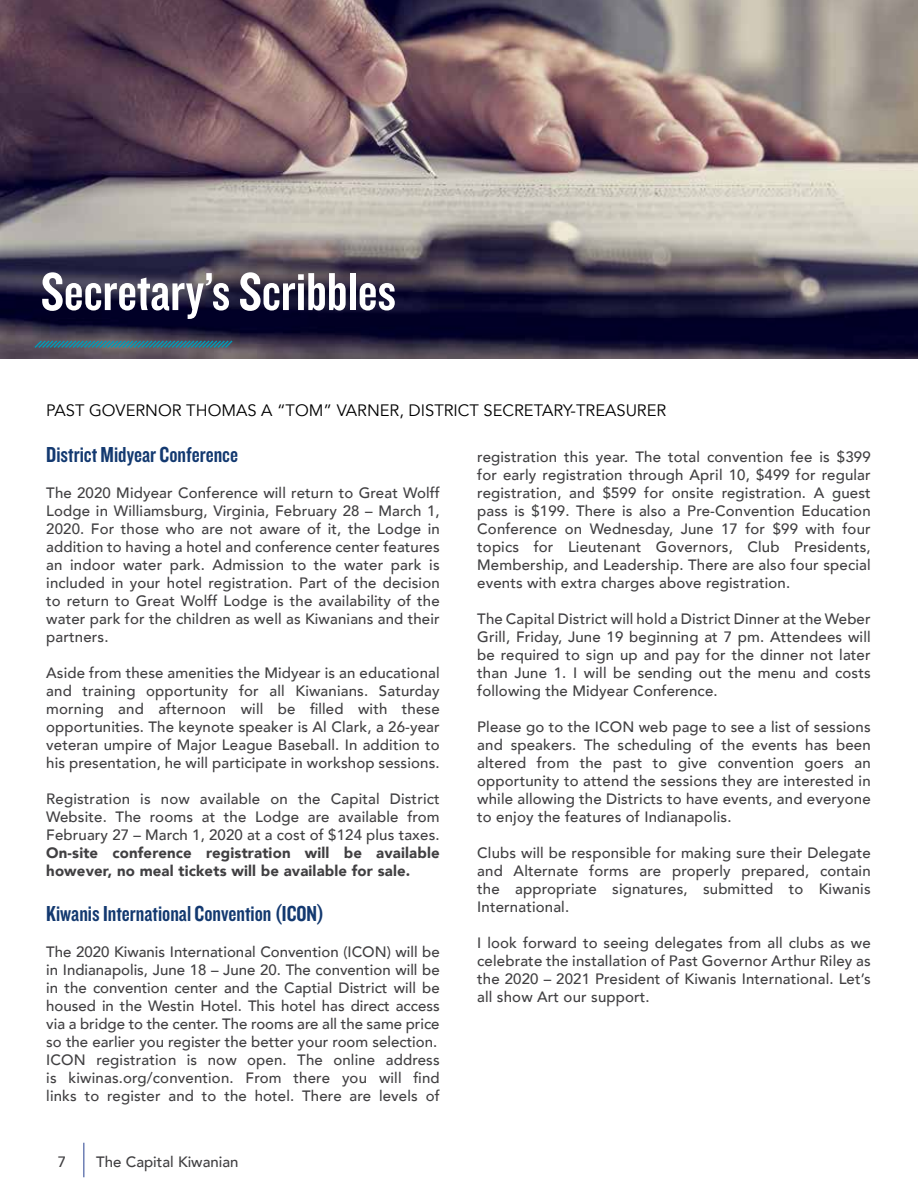
<style>
.page{position:relative;width:918px;height:1188px;background:#fff}
.page>*{position:absolute;margin:0;border:0;box-sizing:border-box;transform-origin:0 0}
.t1{font:55.5px "Knockout HTF49 Liteweight";color:#fff}
.t2{font:22.5px "Knockout HTF49 Liteweight";color:#133970}
.t3{font:16.5px "Avenir";color:#000}
.t4{font:500 15px/18px "Avenir";letter-spacing:.01em;color:#414042;text-align:justify}
.t5{font:900 15px/18px "Avenir";letter-spacing:.01em;color:#414042}
</style>
<div class="page">
<hr style="left:84px;top:1143px;width:1px;height:34px;background:#25408f">
<img style="left:0;top:0;width:918px;height:359px">
<svg style="left:33px;top:339px;width:201px;height:10px"></svg>
<h1 class="t1" style="left:41px;top:263px;width:357px">Secretary’s Scribbles</h1>
<p class="t3" style="left:46px;top:400px;width:622px">PAST GOVERNOR THOMAS A “TOM” VARNER, DISTRICT SECRETARY-TREASURER</p>
<h2 class="t2" style="left:46px;top:443px;width:193px">District Midyear Conference</h2>
<p class="t4" style="left:46px;top:483px;width:395px">The 2020 Midyear Conference will return to Great Wolff Lodge in Williamsburg, Virginia, February 28 – March 1, 2020. For those who are not aware of it, the Lodge in addition to having a hotel and conference center features an indoor water park. Admission to the water park is included in your hotel registration. Part of the decision to return to Great Wolff Lodge is the availability of the water park for the children as well as Kiwanians and their partners.</p>
<p class="t4" style="left:46px;top:663px;width:395px">Aside from these amenities the Midyear is an educational and training opportunity for all Kiwanians. Saturday morning and afternoon will be filled with these opportunities. The keynote speaker is Al Clark, a 26-year veteran umpire of Major League Baseball. In addition to his presentation, he will participate in workshop sessions.</p>
<p class="t4" style="left:46px;top:789px;width:395px">Registration is now available on the Capital District Website. The rooms at the Lodge are available from February 27 – March 1, 2020 at a cost of $124 plus taxes.</p>
<p class="t5" style="left:46px;top:843px;width:395px">On-site conference registration will be available however, no meal tickets will be available for sale.</p>
<h2 class="t2" style="left:46px;top:902px;width:280px">Kiwanis International Convention (ICON)</h2>
<p class="t4" style="left:46px;top:942px;width:395px;text-align:left">The 2020 Kiwanis International Convention (ICON) will be in Indianapolis, June 18 – June 20. The convention will be in the convention center and the Captial District will be housed in the Westin Hotel. This hotel has direct access via a bridge to the center. The rooms are all the same price so the earlier you register the better your room selection.<br>ICON registration is now open. The online address is kiwinas.org/convention. From there you will find links to register and to the hotel. There are levels of</p>
<p class="t4" style="left:477px;top:447px;width:395px">registration this year. The total convention fee is $399 for early registration through April 10, $499 for regular registration, and $599 for onsite registration. A guest pass is $199. There is also a Pre-Convention Education Conference on Wednesday, June 17 for $99 with four topics for Lieutenant Governors, Club Presidents, Membership, and Leadership. There are also four special events with extra charges above registration.</p>
<p class="t4" style="left:477px;top:609px;width:395px">The Capital District will hold a District Dinner at the Weber Grill, Friday, June 19 beginning at 7 pm. Attendees will be required to sign up and pay for the dinner not later than June 1. I will be sending out the menu and costs following the Midyear Conference.</p>
<p class="t4" style="left:477px;top:717px;width:395px">Please go to the ICON web page to see a list of sessions and speakers. The scheduling of the events has been altered from the past to give convention goers an opportunity to attend the sessions they are interested in while allowing the Districts to have events, and everyone to enjoy the features of Indianapolis.</p>
<p class="t4" style="left:477px;top:843px;width:395px">Clubs will be responsible for making sure their Delegate and Alternate forms are properly prepared, contain the appropriate signatures, submitted to Kiwanis International.</p>
<p class="t4" style="left:477px;top:933px;width:395px">I look forward to seeing delegates from all clubs as we celebrate the installation of Past Governor Arthur Riley as the 2020 – 2021 President of Kiwanis International. Let’s all show Art our support.</p>
<p class="t4" style="left:58px;top:1152px;width:10px">7</p>
<p class="t4" style="left:96px;top:1152px;width:144px">The Capital Kiwanian</p>
</div>
